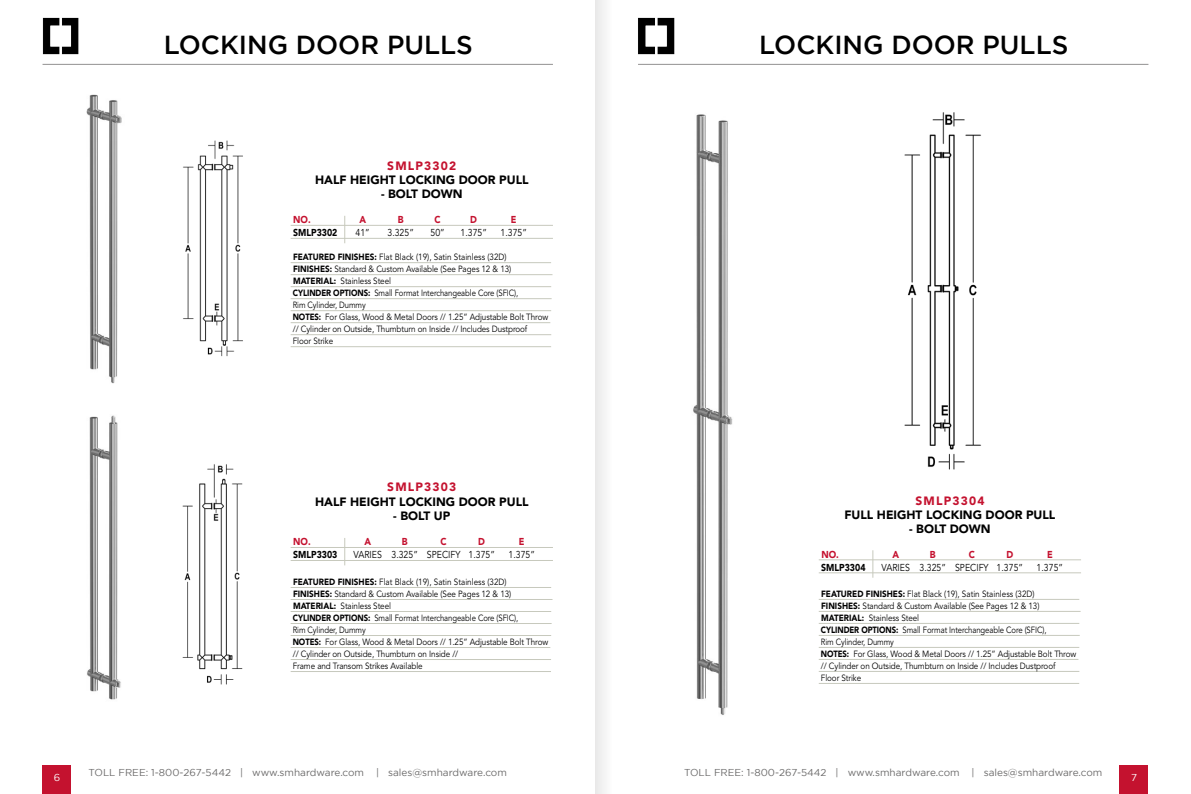
<style>
.page{position:relative;width:1191px;height:794px;background:#fff}
.page>*{position:absolute;margin:0;border:0;box-sizing:border-box;transform-origin:0 0}
.t1{font:500 26px "Gotham";color:#000}
.t2{font:900 12px "Avenir LT Std";color:#000}
.t3{font:900 12px "Avenir LT Std";letter-spacing:.1em;color:#c4122f}
.t4{font:10px "Gotham";color:#6c6b6b}
.t5{font:10px "Avenir LT Std";color:#000;scale:.88 1}
.t6{font:900 10px "Avenir LT Std";color:#c4122f;scale:.9 1}
.t7{font:900 10px "Avenir LT Std";color:#000;scale:.88 1}
.t8{font:10px "Gotham";color:#fff}
.t9{font:9px/12px "Avenir LT Std";letter-spacing:-.01em;color:#000;scale:.9 1}
.s1{font-weight:900}
</style>
<div class="page">
<div style="left:43px;top:765px;width:28px;height:29px;background:#c4122f"></div>
<div style="left:1119px;top:765px;width:29px;height:29px;background:#c4122f"></div>
<img style="left:638px;top:17px;width:37px;height:38px">
<hr style="left:638px;top:64px;width:510px;height:1px;background:#939191">
<img style="left:42px;top:17px;width:37px;height:38px">
<hr style="left:43px;top:64px;width:510px;height:1px;background:#939191">
<img style="left:183px;top:140px;width:60px;height:217px">
<img style="left:86px;top:94px;width:36px;height:290px">
<svg style="left:344px;top:216px;width:1px;height:27px"></svg>
<hr style="left:291px;top:225px;width:262px;height:1px;background:#c7c9bd">
<hr style="left:291px;top:238px;width:262px;height:1px;background:#c7c9bd">
<img style="left:182px;top:464px;width:61px;height:221px">
<img style="left:87px;top:415px;width:34px;height:285px">
<svg style="left:344px;top:538px;width:1px;height:27px"></svg>
<hr style="left:291px;top:547px;width:262px;height:1px;background:#c7c9bd">
<hr style="left:291px;top:560px;width:262px;height:1px;background:#c7c9bd">
<img style="left:904px;top:112px;width:77px;height:358px">
<img style="left:693px;top:114px;width:40px;height:601px">
<svg style="left:872px;top:550px;width:1px;height:28px"></svg>
<hr style="left:818px;top:559px;width:263px;height:1px;background:#c7c9bd">
<hr style="left:818px;top:572px;width:263px;height:1px;background:#c7c9bd">
<hr style="left:291px;top:262px;width:260px;height:1px;background:#c7c9bd">
<hr style="left:291px;top:274px;width:261px;height:1px;background:#c7c9bd">
<hr style="left:291px;top:286px;width:260px;height:1px;background:#c7c9bd">
<hr style="left:291px;top:298px;width:260px;height:1px;background:#c7c9bd">
<hr style="left:291px;top:310px;width:260px;height:1px;background:#c7c9bd">
<hr style="left:291px;top:322px;width:259px;height:1px;background:#c7c9bd">
<hr style="left:291px;top:334px;width:260px;height:1px;background:#c7c9bd">
<hr style="left:291px;top:346px;width:260px;height:1px;background:#c7c9bd">
<hr style="left:818px;top:599px;width:261px;height:1px;background:#c7c9bd">
<hr style="left:818px;top:611px;width:262px;height:1px;background:#c7c9bd">
<hr style="left:818px;top:623px;width:261px;height:1px;background:#c7c9bd">
<hr style="left:818px;top:635px;width:261px;height:1px;background:#c7c9bd">
<hr style="left:818px;top:647px;width:261px;height:1px;background:#c7c9bd">
<hr style="left:818px;top:659px;width:260px;height:1px;background:#c7c9bd">
<hr style="left:818px;top:671px;width:261px;height:1px;background:#c7c9bd">
<hr style="left:818px;top:683px;width:261px;height:1px;background:#c7c9bd">
<hr style="left:291px;top:587px;width:260px;height:1px;background:#c7c9bd">
<hr style="left:291px;top:599px;width:261px;height:1px;background:#c7c9bd">
<hr style="left:291px;top:611px;width:260px;height:1px;background:#c7c9bd">
<hr style="left:291px;top:623px;width:260px;height:1px;background:#c7c9bd">
<hr style="left:291px;top:635px;width:260px;height:1px;background:#c7c9bd">
<hr style="left:291px;top:647px;width:259px;height:1px;background:#c7c9bd">
<hr style="left:291px;top:659px;width:260px;height:1px;background:#c7c9bd">
<hr style="left:291px;top:671px;width:260px;height:1px;background:#c7c9bd">
<div style="left:595px;top:0;width:17px;height:794px;background:#f3f3f3"></div>
<h1 class="t1" style="left:164px;top:30px;width:154px">LOCKING DOO</h1>
<h1 class="t1" style="left:360px;top:30px;width:80px">R PULLS</h1>
<h1 class="t1" style="left:759px;top:30px;width:154px">LOCKING DOO</h1>
<h1 class="t1" style="left:956px;top:30px;width:80px">R PULLS</h1>
<h2 class="t3" style="left:387px;top:158px;width:71px">SMLP3302</h2>
<h2 class="t2" style="left:315px;top:172px;width:208px">HALF HEIGHT LOCKING DOOR PULL</h2>
<h2 class="t2" style="left:381px;top:186px;width:81px">- BOLT DOWN</h2>
<p class="t6" style="left:293px;top:213px;width:21px">NO.</p>
<p class="t6" style="left:359px;top:213px;width:9px">A</p>
<p class="t6" style="left:398px;top:213px;width:8px">B</p>
<p class="t6" style="left:434px;top:213px;width:8px">C</p>
<p class="t6" style="left:470px;top:213px;width:9px">D</p>
<p class="t6" style="left:511px;top:213px;width:8px">E</p>
<p class="t7" style="left:293px;top:226px;width:52px">SMLP3302</p>
<p class="t5" style="left:355px;top:227px;width:18px">41”</p>
<p class="t5" style="left:387px;top:227px;width:32px">3.325”</p>
<p class="t5" style="left:430px;top:227px;width:18px">50”</p>
<p class="t5" style="left:460px;top:227px;width:32px">1.375”</p>
<p class="t5" style="left:500px;top:227px;width:32px">1.375”</p>
<p class="t9" style="left:293px;top:251px;width:285px"><span class="s1">FEATURED FINISHES:</span> Flat Black (19), Satin Stainless (32D)<br><span class="s1">FI NISHES:</span> Standard &amp; Custom Available (See Pages 12 &amp; 13)<br><span class="s1">MATERIAL:</span> Stainless Steel<br><span class="s1">CYLINDER OPTIONS:</span> Small Format Interchangeable Core (SFIC),<br>Rim Cylinder, Dummy<br><span class="s1">NOTES:</span> For Glass, Wood &amp; Metal Doors // 1.25” Adjustable Bolt Throw // Cylinder on Outside, Thumbturn on Inside // Includes Dustproof<br>Floor Strike</p>
<h2 class="t3" style="left:387px;top:480px;width:71px">SMLP3303</h2>
<h2 class="t2" style="left:315px;top:494px;width:208px">HALF HEIGHT LOCKING DOOR PULL</h2>
<h2 class="t2" style="left:393px;top:508px;width:50px">- BOLT UP</h2>
<h2 class="t3" style="left:915px;top:494px;width:71px">SMLP3304</h2>
<h2 class="t2" style="left:844px;top:508px;width:205px">FULL HEIGHT LOCKING DOOR PULL</h2>
<h2 class="t2" style="left:909px;top:522px;width:81px">- BOLT DOWN</h2>
<p class="t6" style="left:293px;top:535px;width:21px">NO.</p>
<p class="t6" style="left:364px;top:535px;width:9px">A</p>
<p class="t6" style="left:402px;top:535px;width:8px">B</p>
<p class="t6" style="left:440px;top:535px;width:8px">C</p>
<p class="t6" style="left:478px;top:535px;width:9px">D</p>
<p class="t6" style="left:519px;top:535px;width:8px">E</p>
<p class="t7" style="left:293px;top:548px;width:52px">SMLP3303</p>
<p class="t5" style="left:353px;top:549px;width:162px">VARIES 3.325” SPECIFY 1.375”</p>
<p class="t5" style="left:508px;top:549px;width:32px">1.375”</p>
<p class="t6" style="left:821px;top:548px;width:21px">NO.</p>
<p class="t6" style="left:892px;top:548px;width:9px">A</p>
<p class="t6" style="left:930px;top:548px;width:8px">B</p>
<p class="t6" style="left:968px;top:548px;width:8px">C</p>
<p class="t6" style="left:1006px;top:548px;width:9px">D</p>
<p class="t6" style="left:1047px;top:548px;width:8px">E</p>
<p class="t7" style="left:821px;top:561px;width:52px">SMLP3304</p>
<p class="t5" style="left:881px;top:561px;width:162px">VARIES 3.325” SPECIFY 1.375”</p>
<p class="t5" style="left:1036px;top:561px;width:32px">1.375”</p>
<p class="t9" style="left:293px;top:576px;width:285px"><span class="s1">FEATURED FINISHES:</span> Flat Black (19), Satin Stainless (32D)<br><span class="s1">FI NISHES:</span> Standard &amp; Custom Available (See Pages 12 &amp; 13)<br><span class="s1">MATERIAL:</span> Stainless Steel<br><span class="s1">CYLINDER OPTIONS:</span> Small Format Interchangeable Core (SFIC),<br>Rim Cylinder, Dummy<br><span class="s1">NOTES:</span> For Glass, Wood &amp; Metal Doors // 1.25” Adjustable Bolt Throw // Cylinder on Outside, Thumbturn on Inside //<br>Frame and Transom Strikes Available</p>
<p class="t9" style="left:821px;top:588px;width:285px"><span class="s1">FEATURED FINISHES:</span> Flat Black (19), Satin Stainless (32D)<br><span class="s1">FI NISHES:</span> Standard &amp; Custom Available (See Pages 12 &amp; 13)<br><span class="s1">MATERIAL:</span> Stainless Steel<br><span class="s1">CYLINDER OPTIONS:</span> Small Format Interchangeable Core (SFIC),<br>Rim Cylinder, Dummy<br><span class="s1">NOTES:</span> For Glass, Wood &amp; Metal Doors // 1.25” Adjustable Bolt Throw // Cylinder on Outside, Thumbturn on Inside // Includes Dustproof<br>Floor Strike</p>
<p class="t4" style="left:89px;top:766px;width:420px">TOLL FREE: 1-800-267-5442 | www.smhardware.com | sales@smhardware.com</p>
<p class="t4" style="left:684px;top:766px;width:420px">TOLL FREE: 1-800-267-5442 | www.smhardware.com | sales@smhardware.com</p>
<p class="t8" style="left:54px;top:772px;width:8px">6</p>
<p class="t8" style="left:1131px;top:772px;width:7px">7</p>
</div>
